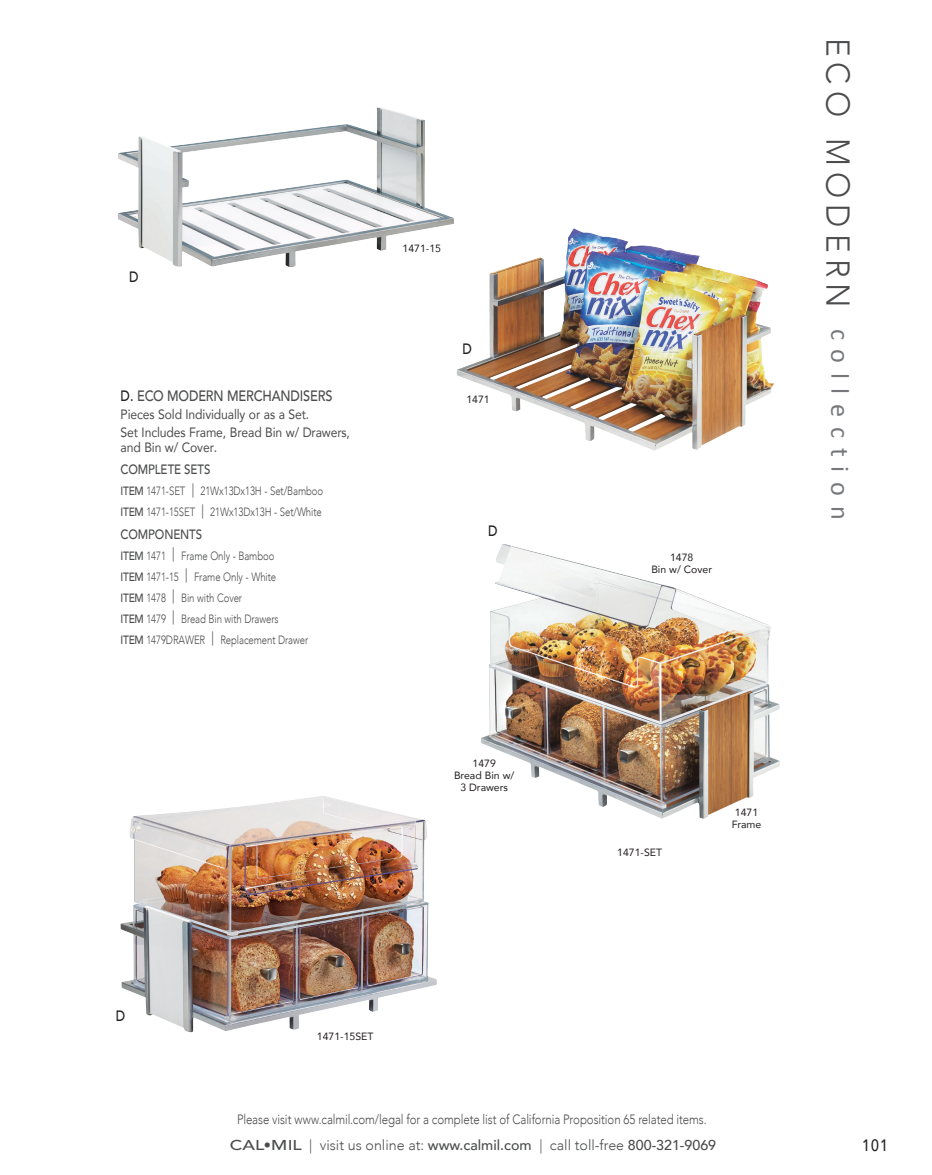
<style>
.page{position:relative;width:932px;height:1175px;background:#fff}
.page>*{position:absolute;margin:0;border:0;box-sizing:border-box;transform-origin:0 0}
.t1{font:26.25px "Calibri";letter-spacing:.37em;color:#76787b}
.t2{font:500 16.5px "Avenir";color:#231f20;scale:.85 1}
.t3{font:500 15px "Avenir";letter-spacing:-.015em;color:#4b4c4d;scale:.85 1}
.t4{font:500 15px "Avenir";color:#231f20;scale:.85 1}
.t5{font:500 14.25px "Avenir";color:#4b4c4d;scale:1.25 1}
.t6{font:300 13.5px "Avenir";letter-spacing:-.005em;color:#4b4c4d;scale:.85 1}
.t7{font:13.5px/18px "Avenir";letter-spacing:-.01em;color:#4b4c4d;scale:.9 1}
.t8{font:500 13.5px "Avenir";letter-spacing:-.01em;color:#4b4c4d;scale:.85 1}
.t9{font:300 12px/21px "Avenir";letter-spacing:-.01em;color:#4b4c4d;scale:.8 1}
.t10{font:10.5px/12px "Avenir";color:#231f20;text-align:center}
.s1{color:#231f20}
.s2{font-weight:500}
.s3{font-size:14.25px;color:#57585a}
.s4{font-family:"Avenir";font-weight:300;font-size:33px;color:#4b4c4d}
.s5{font-weight:300}
</style>
<div class="page">
<img style="left:118px;top:107px;width:336px;height:160px">
<img style="left:481px;top:544px;width:299px;height:274px">
<img style="left:457px;top:228px;width:317px;height:222px">
<img style="left:121px;top:796px;width:316px;height:236px">
<p class="t4" style="left:129px;top:264px;width:13px">D</p>
<p class="t3" style="left:121px;top:382px;width:251px"><span class="s1">D.</span> ECO MODERN MERCHANDISERS</p>
<p class="t7" style="left:121px;top:404px;width:256px">Pieces Sold Individually or as a Set.<br>Set Includes Frame, Bread Bin w/ Drawers,</p>
<p class="t7" style="left:121px;top:437px;width:109px">and Bin w/ Cover.</p>
<p class="t8" style="left:121px;top:458px;width:107px">COMPLETE SETS</p>
<p class="t9" style="left:121px;top:480px;width:255px"><span class="s2">ITEM</span> 1471-SET <span class="s3">|</span> 21Wx13Dx13H - Set/Bamboo<br><span class="s2">ITEM</span> 1471-15SET <span class="s3">|</span> 21Wx13Dx13H - Set/White</p>
<p class="t8" style="left:121px;top:522px;width:97px">COMPONENTS</p>
<p class="t9" style="left:121px;top:545px;width:236px"><span class="s2">ITEM</span> 1471 <span class="s3">|</span> Frame Only - Bamboo<br><span class="s2">ITEM</span> 1471-15 <span class="s3">|</span> Frame Only - White<br><span class="s2">ITEM</span> 1478 <span class="s3">|</span> Bin with Cover<br><span class="s2">ITEM</span> 1479 <span class="s3">|</span> Bread Bin with Drawers<br><span class="s2">ITEM</span> 1479DRAWER <span class="s3">|</span> Replacement Drawer</p>
<p class="t10" style="left:402px;top:242px;width:40px">1471-15</p>
<p class="t4" style="left:462px;top:336px;width:13px">D</p>
<p class="t10" style="left:466px;top:393px;width:25px">1471</p>
<p class="t4" style="left:488px;top:517px;width:13px">D</p>
<p class="t10" style="left:454px;top:756px;width:62px">1479<br>Bread Bin w/<br>3 Drawers</p>
<p class="t10" style="left:651px;top:551px;width:62px">1478<br>Bin w/ Cover</p>
<p class="t10" style="left:617px;top:845px;width:46px">1471-SET</p>
<p class="t10" style="left:731px;top:806px;width:31px">1471<br>Frame</p>
<p class="t4" style="left:116px;top:1002px;width:13px">D</p>
<p class="t10" style="left:317px;top:1029px;width:58px">1471-15SET</p>
<p class="t6" style="left:237px;top:1110px;width:554px">Please visit www.calmil.com/legal for a complete list of California Proposition 65 related items.</p>
<h1 class="t1" style="left:856px;top:38px;width:483px;rotate:90deg"><span class="s4">ECO MODERN</span> collection</h1>
<p class="t5" style="left:230px;top:1132px;width:390px">CAL•MIL <span class="s5">| visit us online at:</span> www.calmil.com <span class="s5">| call toll-free</span> 800-321-9069</p>
<h2 class="t2" style="left:862px;top:1130px;width:32px">101</h2>
</div>
